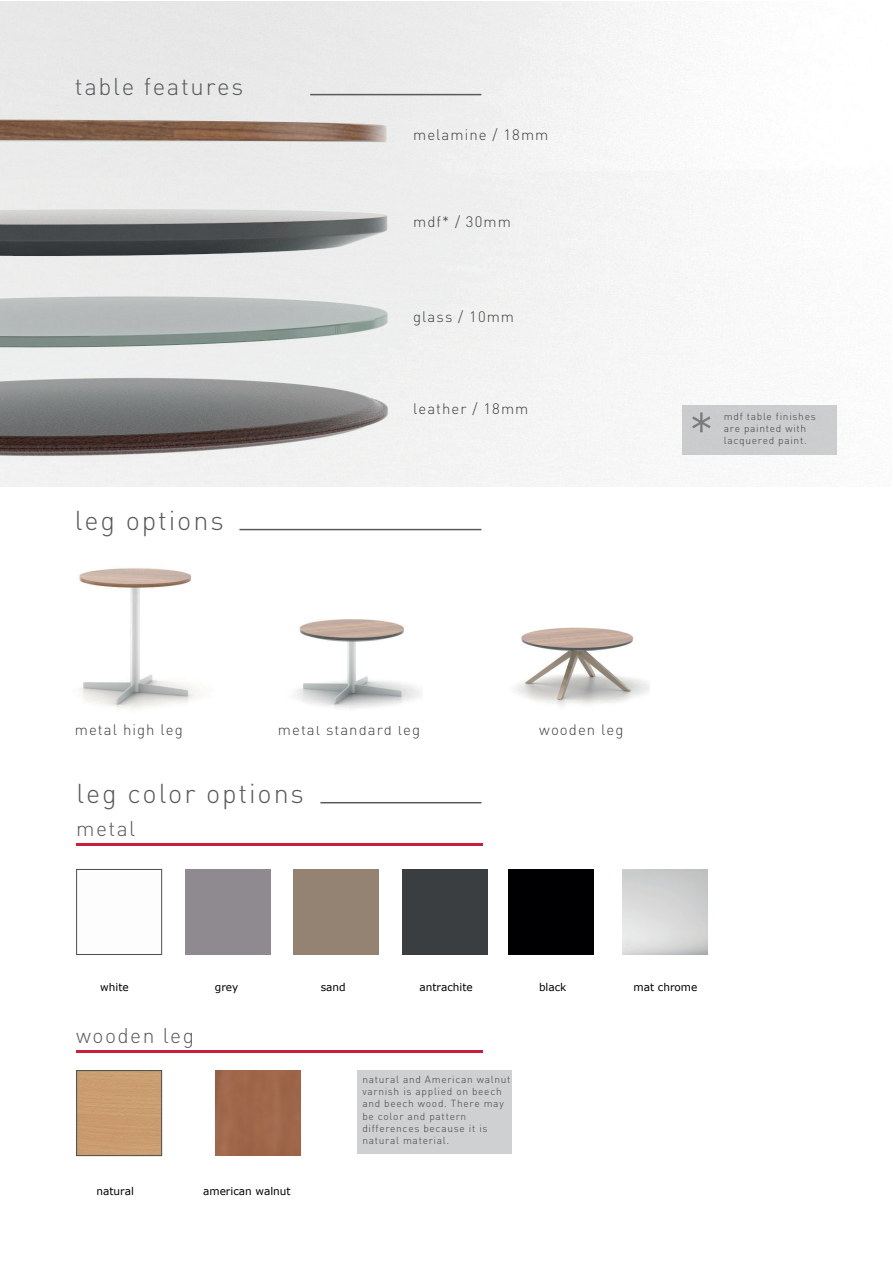
<style>
.page{position:relative;width:893px;height:1263px;background:#fff}
.page>*{position:absolute;margin:0;border:0;box-sizing:border-box;transform-origin:0 0}
.t1{font:300 56.85px "DIN Pro";color:#231f20}
.t2{font:300 27px "DIN Pro";letter-spacing:.07em;color:#58595b}
.t3{font:300 24px "DIN Pro";letter-spacing:.07em;color:#58595b}
.t4{font:300 21px "DIN Pro";letter-spacing:.07em;color:#58595b}
.t5{font:300 15px "DIN Pro";letter-spacing:.07em;color:#3f3f40}
.t6{font:10.65px "Verdana";color:#000001}
.t7{font:300 10.2px/12.1px "DIN Pro";letter-spacing:.07em;color:#3f3f40}
</style>
<div class="page">
<img style="left:0;top:2px;width:866px;height:484px">
<hr style="left:310px;top:94px;width:171px;height:1px;background:#58595b">
<hr style="left:239px;top:529px;width:242px;height:1px;background:#58595b">
<div style="left:682px;top:405px;width:154px;height:50px;background:#cbcdcd"></div>
<img style="left:295px;top:619px;width:127px;height:90px">
<img style="left:515px;top:627px;width:135px;height:80px">
<img style="left:79px;top:568px;width:121px;height:142px">
<hr style="left:320px;top:802px;width:161px;height:1px;background:#58595b">
<hr style="left:76px;top:844px;width:407px;height:2px;background:#cb1e3b">
<hr style="left:76px;top:1051px;width:407px;height:2px;background:#cb1e3b">
<div style="left:76px;top:869px;width:86px;height:86px;border:1px solid #4a4d4f"></div>
<div style="left:78px;top:1072px;width:82px;height:82px;background:#ca9d70"></div>
<div style="left:76px;top:1070px;width:86px;height:86px;border:1px solid #4a4d4f"></div>
<div style="left:216px;top:1070px;width:85px;height:85px;background:#a0674a"></div>
<div style="left:402px;top:869px;width:85px;height:85px;background:#3b3e41"></div>
<div style="left:508px;top:869px;width:85px;height:85px;background:#000002"></div>
<div style="left:358px;top:1070px;width:154px;height:84px;background:#cfd0d1"></div>
<h3 class="t3" style="left:75px;top:67px;width:170px">table features</h3>
<h2 class="t2" style="left:75px;top:499px;width:150px">leg options</h2>
<h3 class="t5" style="left:413px;top:123px;width:137px">melamine / 18mm</h3>
<h3 class="t5" style="left:413px;top:210px;width:99px">mdf* / 30mm</h3>
<h3 class="t5" style="left:413px;top:305px;width:102px">glass / 10mm</h3>
<h3 class="t5" style="left:413px;top:397px;width:117px">leather / 18mm</h3>
<h1 class="t1" style="left:688px;top:389px;width:28px">*</h1>
<p class="t7" style="left:724px;top:409px;width:93px">mdf table finishes are painted with lacquered paint.</p>
<h3 class="t5" style="left:75px;top:718px;width:109px">metal high leg</h3>
<h3 class="t5" style="left:278px;top:718px;width:144px">metal standard leg</h3>
<h3 class="t5" style="left:539px;top:718px;width:86px">wooden leg</h3>
<h2 class="t2" style="left:77px;top:772px;width:229px">leg color options</h2>
<h3 class="t4" style="left:76px;top:812px;width:61px">metal</h3>
<p class="t6" style="left:100px;top:980px;width:30px">white</p>
<p class="t6" style="left:215px;top:980px;width:25px">grey</p>
<p class="t6" style="left:321px;top:980px;width:26px">sand</p>
<p class="t6" style="left:419px;top:980px;width:55px">antrachite</p>
<h3 class="t4" style="left:76px;top:1019px;width:119px">wooden leg</h3>
<p class="t6" style="left:96px;top:1183px;width:39px">natural</p>
<p class="t6" style="left:203px;top:1183px;width:89px">american walnut</p>
<p class="t7" style="left:362px;top:1072px;width:150px">natural and American walnut varnish is applied on beech and beech wood. There may be color and pattern differences because it is natural material.</p>
<p class="t6" style="left:539px;top:980px;width:29px">black</p>
<p class="t6" style="left:634px;top:980px;width:65px">mat chrome</p>
</div>
